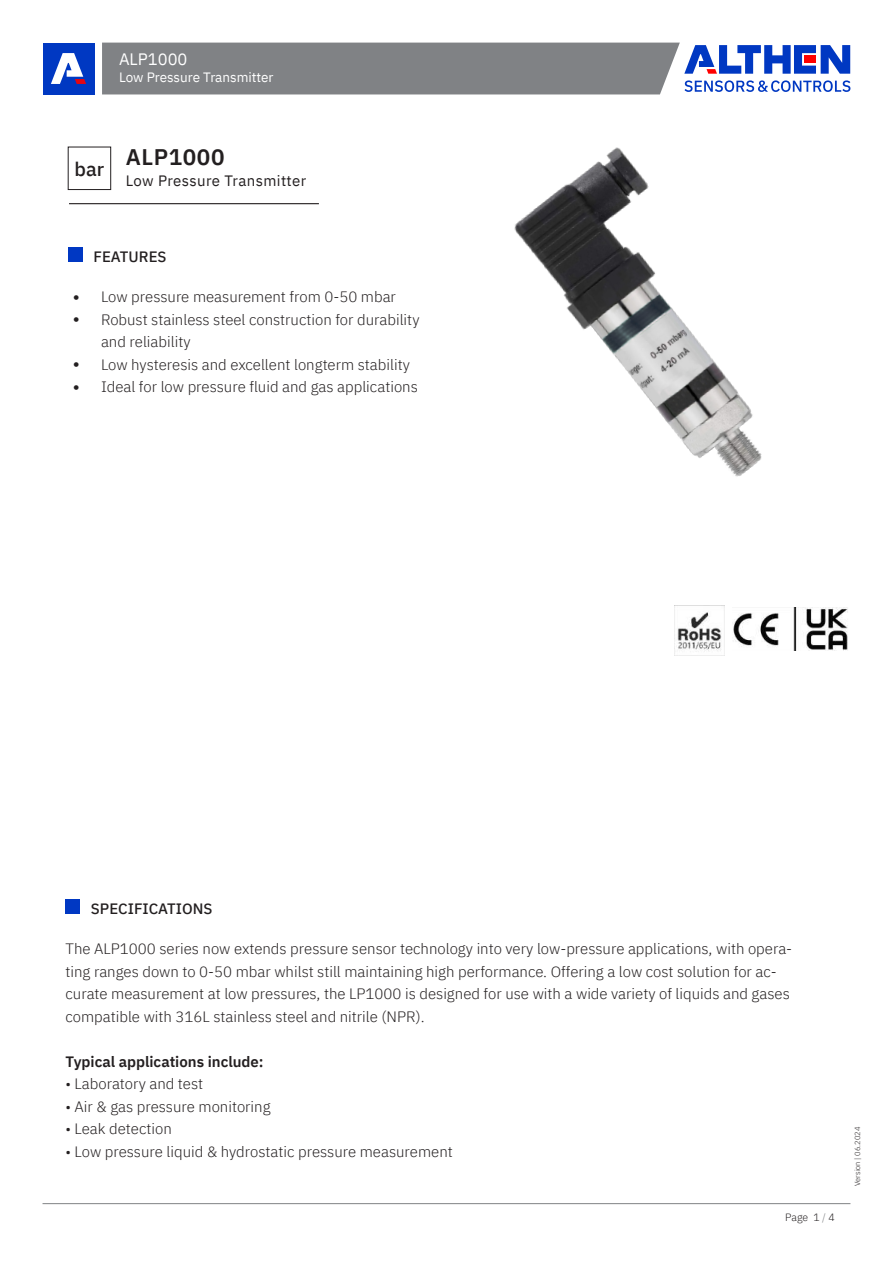
<style>
.page{position:relative;width:893px;height:1263px;background:#fff}
.page>*{position:absolute;margin:0;border:0;box-sizing:border-box;transform-origin:0 0}
.t1{font:600 22.5px "IBM Plex Sans";letter-spacing:.025em;color:#231f20}
.t2{font:500 19.5px "IBM Plex Sans";color:#231f20}
._1Head_12pf_Bold{font:16.5px "IBM Plex Sans";color:#fff}
.FT_10pt_regular{font:300 15px/22.5px "IBM Plex Sans";color:#231f20}
.FT_10pt_regular-2{font:600 15px "IBM Plex Sans";color:#231f20}
.Fliesstext_Head_10pt_Bold{font:500 15px "IBM Plex Sans";color:#231f20}
.t3{font:15px "IBM Plex Sans";letter-spacing:.02em;color:#231f20}
._1Head_12pf_Bold-2{font:13.5px "IBM Plex Sans";letter-spacing:-.005em;color:#fff}
.t4{font:300 10.5px "IBM Plex Sans";color:#231f20}
.t5{font:300 7.5px "IBM Plex Sans";color:#231f20}
.s1{font-family:"Netto OT";font-weight:400;font-size:27px}
.s2{color:#808285}
</style>
<div class="page">
<hr style="left:43px;top:1203px;width:807px;height:1px;background:#808285">
<div style="left:43px;top:43px;width:51px;height:51px;background:#0038c2"></div>
<svg style="left:51px;top:53px;width:35px;height:31px"></svg>
<svg style="left:102px;top:43px;width:748px;height:51px;background:#868c9b"></svg>
<div style="left:65px;top:899px;width:15px;height:15px;background:#0038c3"></div>
<hr style="left:69px;top:203px;width:250px;height:1px;background:#231f20">
<img style="left:514px;top:147px;width:248px;height:330px">
<div style="left:68px;top:247px;width:15px;height:14px;background:#0038c3"></div>
<div style="left:68px;top:147px;width:43px;height:43px;border:1px solid #231f20"></div>
<img style="left:733px;top:607px;width:115px;height:44px">
<img style="left:675px;top:612px;width:49px;height:44px">
<p class="_1Head_12pf_Bold" style="left:119px;top:47px;width:70px">ALP1000</p>
<p class="_1Head_12pf_Bold-2" style="left:119px;top:67px;width:156px">Low Pressure Transmitter</p>
<p class="t2" style="left:75px;top:154px;width:31px">bar</p>
<p class="t1" style="left:126px;top:140px;width:100px">ALP1000</p>
<p class="t3" style="left:126px;top:170px;width:182px">Low Pressure Transmitter</p>
<p class="Fliesstext_Head_10pt_Bold" style="left:94px;top:245px;width:75px">FEATURES</p>
<p class="FT_10pt_regular" style="left:69px;top:284px;width:328px"><span class="s1">•</span> Low pressure measurement from 0-50 mbar</p>
<p class="FT_10pt_regular" style="left:101px;top:307px;width:320px;text-indent:-32px"><span class="s1">•</span> Robust stainless steel construction for durability and reliability</p>
<p class="FT_10pt_regular" style="left:69px;top:352px;width:342px"><span class="s1">•</span> Low hysteresis and excellent longterm stability</p>
<p class="FT_10pt_regular" style="left:69px;top:374px;width:350px"><span class="s1">•</span> Ideal for low pressure fluid and gas applications</p>
<p class="Fliesstext_Head_10pt_Bold" style="left:91px;top:897px;width:123px">SPECIFICATIONS</p>
<p class="FT_10pt_regular" style="left:65px;top:936px;width:728px">The ALP1000 series now extends pressure sensor technology into very low-pressure applications, with opera&shy;ting ranges down to 0-50 mbar whilst still maintaining high performance. Offering a low cost solution for ac&shy;curate measurement at low pressures, the LP1000 is designed for use with a wide variety of liquids and gases compatible with 316L stainless steel and nitrile (NPR).</p>
<p class="FT_10pt_regular-2" style="left:65px;top:1049px;width:200px">Typical applications include:</p>
<p class="FT_10pt_regular" style="left:65px;top:1071px;width:139px">• Laboratory and test</p>
<p class="FT_10pt_regular" style="left:65px;top:1094px;width:207px">• Air &amp; gas pressure monitoring</p>
<p class="FT_10pt_regular" style="left:65px;top:1116px;width:108px">• Leak detection</p>
<p class="FT_10pt_regular" style="left:65px;top:1139px;width:389px">• Low pressure liquid &amp; hydrostatic pressure measurement</p>
<p class="t4" style="left:785px;top:1209px;width:51px">Page 1 <span class="s2">/</span> 4</p>
<p class="t5" style="left:852px;top:1186px;width:61px;rotate:-90deg">Version | 06.2024</p>
</div>
